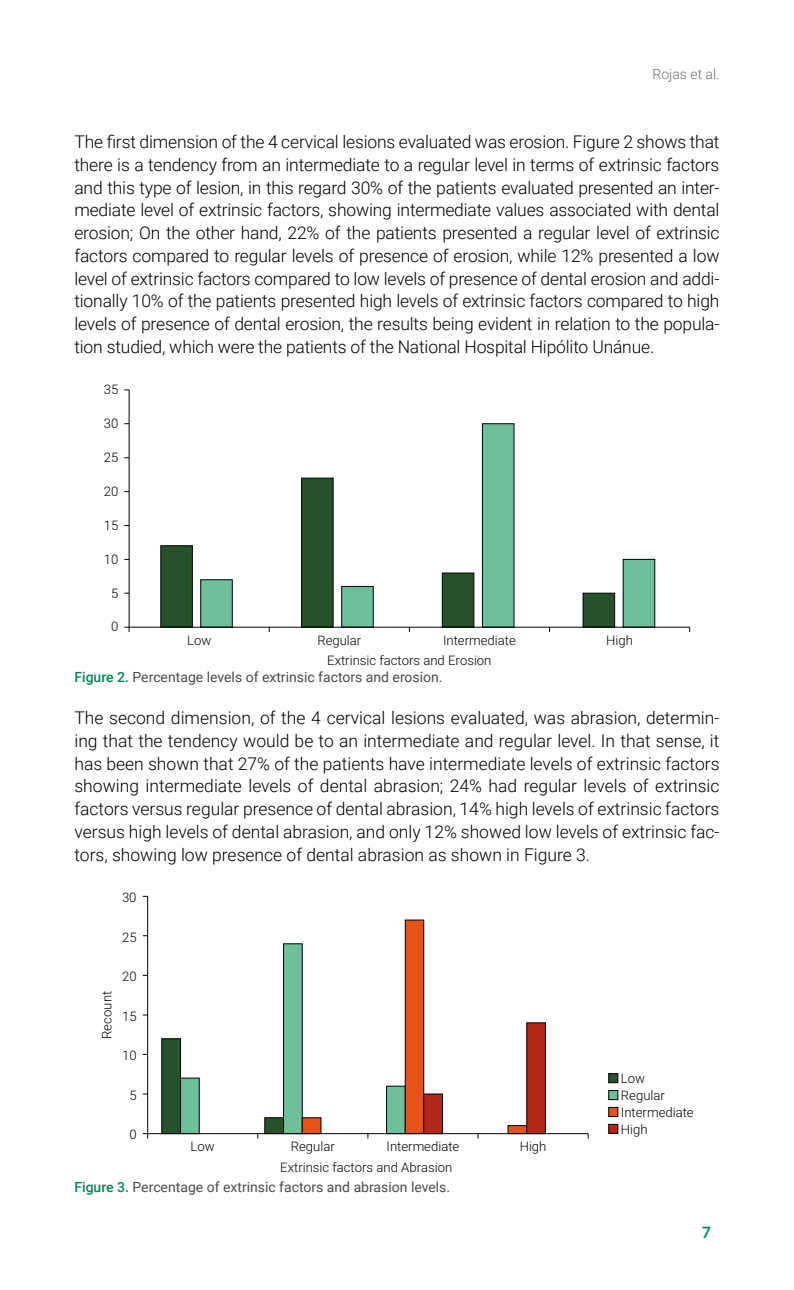
<style>
.page{position:relative;width:794px;height:1290px;background:#fff}
.page>*{position:absolute;margin:0;border:0;box-sizing:border-box;transform-origin:0 0}
.t1{font:300 17.5px/22.8px "Roboto";letter-spacing:-.01em;color:#000;text-align:justify}
.t2{font:700 15.75px "Lato";color:#02855b}
.t3{font:14px "Roboto";color:#4a4a49}
.t4{font:300 14px "Roboto";color:#706f6f}
.t5{font:300 13.12px/17px "Roboto";color:#000}
.s1{font-weight:500;color:#02855b}
</style>
<div class="page">
<svg style="left:160px;top:545px;width:40px;height:82px;fill:#25512b"></svg>
<svg style="left:200px;top:423px;width:455px;height:204px"></svg>
<hr style="left:129px;top:390px;width:1px;height:237px;background:#000">
<hr style="left:129px;top:627px;width:560px;height:1px;background:#000">
<svg style="left:124px;top:627px;width:6px;height:5px"></svg>
<div style="left:283px;top:943px;width:18px;height:190px;background:#6ebf9b"></div>
<svg style="left:301px;top:919px;width:124px;height:214px"></svg>
<div style="left:608px;top:1073px;width:10px;height:10px;background:#25512b;border:1px solid #000"></div>
<div style="left:608px;top:1090px;width:10px;height:10px;background:#6ebf9b;border:1px solid #000"></div>
<div style="left:608px;top:1107px;width:10px;height:10px;background:#e65319;border:1px solid #000"></div>
<div style="left:608px;top:1124px;width:10px;height:10px;background:#b22817;border:1px solid #000"></div>
<hr style="left:147px;top:896px;width:1px;height:237px;background:#000">
<hr style="left:148px;top:1133px;width:440px;height:1px;background:#000">
<svg style="left:161px;top:1038px;width:123px;height:100px"></svg>
<svg style="left:423px;top:1022px;width:123px;height:116px"></svg>
<svg style="left:143px;top:1133px;width:5px;height:5px"></svg>
<p class="t4" style="left:652px;top:64px;width:69px">Rojas et al.</p>
<p class="t1" style="left:74px;top:130px;width:646px">The first dimension of the 4 cervical lesions evaluated was erosion. Figure 2 shows that there is a tendency from an intermediate to a regular level in terms of extrinsic factors and this type of lesion, in this regard 30% of the patients evaluated presented an inter&shy;mediate level of extrinsic factors, showing intermediate values associated with dental erosion; On the other hand, 22% of the patients presented a regular level of extrinsic factors compared to regular levels of presence of erosion, while 12% presented a low level of extrinsic factors compared to low levels of presence of dental erosion and addi&shy;tionally 10% of the patients presented high levels of extrinsic factors compared to high levels of presence of dental erosion, the results being evident in relation to the popula&shy;tion studied, which were the patients of the National Hospital Hipólito Unánue.</p>
<p class="t5" style="left:104px;top:380px;width:16px">35</p>
<p class="t5" style="left:104px;top:414px;width:16px">30</p>
<p class="t5" style="left:104px;top:448px;width:16px">25</p>
<p class="t5" style="left:104px;top:482px;width:16px">20</p>
<p class="t5" style="left:104px;top:516px;width:16px">15</p>
<p class="t5" style="left:104px;top:550px;width:16px">10</p>
<p class="t5" style="left:111px;top:584px;width:9px">5</p>
<p class="t5" style="left:111px;top:617px;width:9px">0</p>
<p class="t5" style="left:187px;top:631px;width:26px">Low</p>
<p class="t5" style="left:317px;top:631px;width:45px">Regular</p>
<p class="t5" style="left:443px;top:631px;width:74px">Intermediate</p>
<p class="t5" style="left:606px;top:631px;width:28px">High</p>
<p class="t5" style="left:327px;top:651px;width:166px">Extrinsic factors and Erosion</p>
<p class="t3" style="left:74px;top:667px;width:370px"><span class="s1">Figure 2.</span> Percentage levels of extrinsic factors and erosion.</p>
<p class="t1" style="left:74px;top:706px;width:646px">The second dimension, of the 4 cervical lesions evaluated, was abrasion, determin&shy;ing that the tendency would be to an intermediate and regular level. In that sense, it has been shown that 27% of the patients have intermediate levels of extrinsic factors showing intermediate levels of dental abrasion; 24% had regular levels of extrinsic factors versus regular presence of dental abrasion, 14% high levels of extrinsic factors versus high levels of dental abrasion, and only 12% showed low levels of extrinsic fac&shy;tors, showing low presence of dental abrasion as shown in Figure 3.</p>
<p class="t5" style="left:122px;top:888px;width:16px">30</p>
<p class="t5" style="left:122px;top:928px;width:16px">25</p>
<p class="t5" style="left:98px;top:1039px;width:49px;rotate:-90deg">Recount</p>
<p class="t5" style="left:122px;top:967px;width:16px">20</p>
<p class="t5" style="left:122px;top:1007px;width:16px">15</p>
<p class="t5" style="left:122px;top:1046px;width:16px">10</p>
<p class="t5" style="left:129px;top:1086px;width:9px">5</p>
<p class="t5" style="left:129px;top:1126px;width:9px">0</p>
<p class="t5" style="left:191px;top:1137px;width:26px">Low</p>
<p class="t5" style="left:291px;top:1137px;width:46px">Regular</p>
<p class="t5" style="left:386px;top:1137px;width:74px">Intermediate</p>
<p class="t5" style="left:520px;top:1137px;width:28px">High</p>
<p class="t5" style="left:280px;top:1158px;width:173px">Extrinsic factors and Abrasion</p>
<p class="t3" style="left:74px;top:1177px;width:377px"><span class="s1">Figure 3.</span> Percentage of extrinsic factors and abrasion levels.</p>
<p class="t5" style="left:621px;top:1069px;width:74px">Low<br>Regular<br>Intermediate<br>High</p>
<p class="t2" style="left:701px;top:1223px;width:11px">7</p>
</div>
